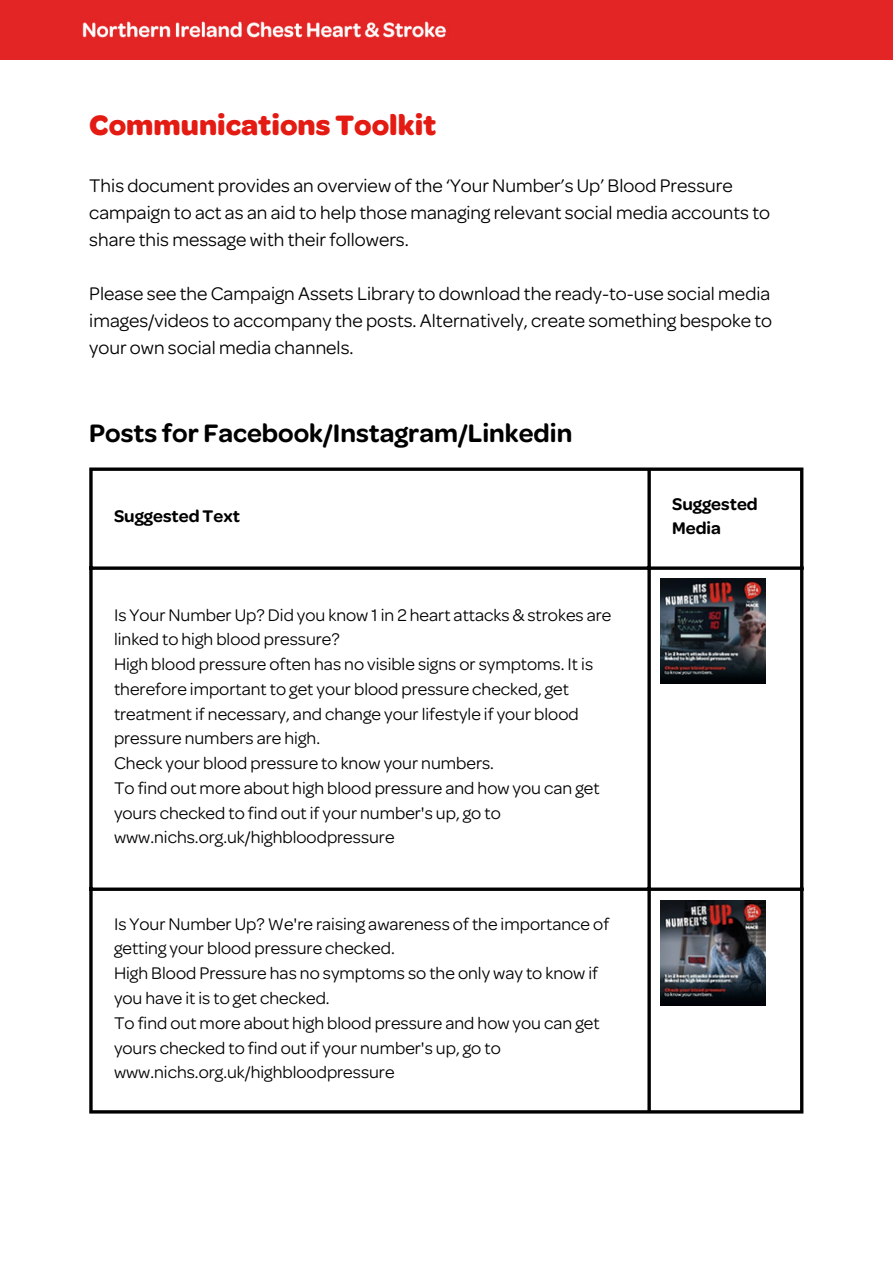
<style>
.page{position:relative;width:893px;height:1264px;background:#fff}
.page>*{position:absolute;margin:0;border:0;box-sizing:border-box;transform-origin:0 0}
.t1{font:700 30px "Omnes";color:#e41b13}
.t2{font:600 27px "Omnes";color:#000}
.t3{font:19.5px/27px "Omnes";color:#000}
.t4{font:18px/24.8px "Omnes";color:#000}
.t5{font:600 18px/24.8px "Omnes";color:#000}
</style>
<div class="page">
<div style="left:0;top:0;width:892px;height:60px;background:#e32525"></div>
<svg style="left:89px;top:471px;width:4px;height:639px;background:#272727"></svg>
<hr style="left:647px;top:471px;width:3px;height:639px;background:#000">
<hr style="left:800px;top:471px;width:3px;height:639px;background:#000">
<svg style="left:89px;top:467px;width:714px;height:4px;background:#272727"></svg>
<svg style="left:89px;top:566px;width:711px;height:4px;background:#272727"></svg>
<hr style="left:89px;top:887px;width:714px;height:3px;background:#000">
<hr style="left:89px;top:1110px;width:714px;height:3px;background:#000">
<img style="left:660px;top:579px;width:105px;height:104px">
<img style="left:660px;top:900px;width:105px;height:105px">
<p class="t1" style="left:89px;top:113px;width:348px">Communications Toolkit</p>
<p class="t3" style="left:89px;top:174px;width:682px">This document provides an overview of the ‘Your Number’s Up’ Blood Pressure campaign to act as an aid to help those managing relevant social media accounts to share this message with their followers.</p>
<p class="t3" style="left:89px;top:282px;width:684px;text-align:justify">Please see the Campaign Assets Library to download the ready-to-use social media images/videos to accompany the posts. Alternatively, create something bespoke to your own social media channels.</p>
<p class="t2" style="left:89px;top:422px;width:484px">Posts for Facebook/Instagram/Linkedin</p>
<p class="t5" style="left:114px;top:505px;width:127px">Suggested Text</p>
<p class="t5" style="left:672px;top:493px;width:87px">Suggested<br>Media</p>
<p class="t4" style="left:114px;top:604px;width:499px">Is Your Number Up? Did you know 1 in 2 heart attacks &amp; strokes are linked to high blood pressure?</p>
<p class="t4" style="left:114px;top:654px;width:480px">High blood pressure often has no visible signs or symptoms. It is therefore important to get your blood pressure checked, get treatment if necessary, and change your lifestyle if your blood pressure numbers are high.</p>
<p class="t4" style="left:114px;top:753px;width:381px">Check your blood pressure to know your numbers.</p>
<p class="t4" style="left:114px;top:778px;width:487px">To find out more about high blood pressure and how you can get yours checked to find out if your number's up, go to www.nichs.org.uk/highbloodpressure</p>
<p class="t4" style="left:114px;top:913px;width:496px">Is Your Number Up? We're raising awareness of the importance of getting your blood pressure checked.</p>
<p class="t4" style="left:114px;top:963px;width:485px">High Blood Pressure has no symptoms so the only way to know if you have it is to get checked.</p>
<p class="t4" style="left:114px;top:1012px;width:487px">To find out more about high blood pressure and how you can get yours checked to find out if your number's up, go to www.nichs.org.uk/highbloodpressure</p>
</div>
